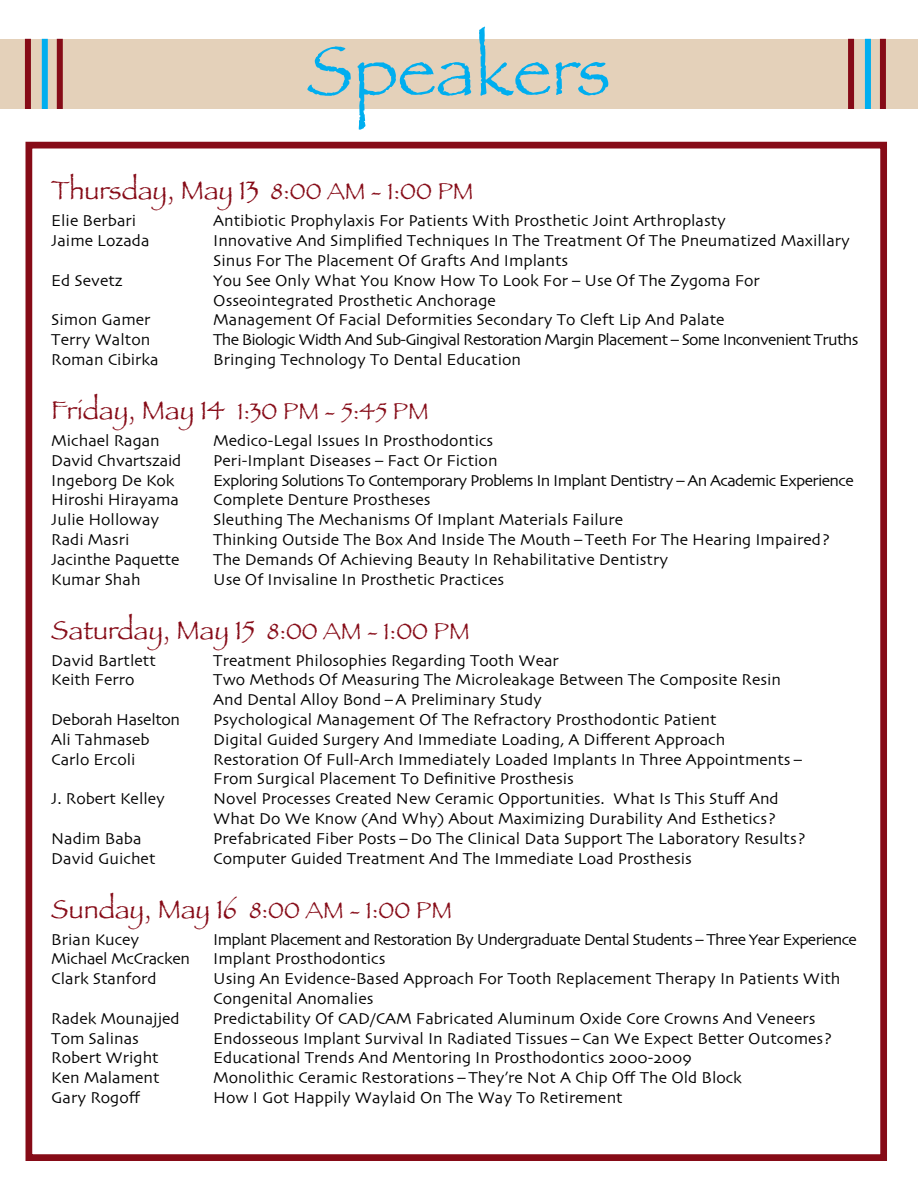
<style>
.page{position:relative;width:918px;height:1188px;background:#fff}
.page>*{position:absolute;margin:0;border:0;box-sizing:border-box;transform-origin:0 0}
.t1{font:72px "Papyrus";color:#00aeef}
.t2{font:27px "Papyrus";color:#860b17}
.t3{font:24px "Papyrus";color:#860b17}
.t4{font:16.5px/19.8px "Skia";color:#000}
.t5{font:16.5px "Skia";letter-spacing:-.04em;color:#000}
.t6{font:16.5px "Skia";letter-spacing:-.045em;color:#000}
.t7{font:16.5px "Skia";letter-spacing:-.02em;color:#000}
.s1{font-size:24px}
.s2{font-size:27px}
</style>
<div class="page">
<div style="left:26px;top:142px;width:861px;height:1019px;border:7px solid #860b17"></div>
<div style="left:0;top:39px;width:917px;height:70px;background:#e4d1ba"></div>
<div style="left:25px;top:39px;width:6px;height:70px;background:#860b17"></div>
<div style="left:57px;top:39px;width:6px;height:70px;background:#860b17"></div>
<div style="left:42px;top:39px;width:6px;height:70px;background:#00aeef"></div>
<div style="left:848px;top:39px;width:6px;height:70px;background:#860b17"></div>
<div style="left:880px;top:39px;width:6px;height:70px;background:#860b17"></div>
<div style="left:865px;top:39px;width:6px;height:70px;background:#00aeef"></div>
<h1 class="t1" style="left:307px;top:27px;width:305px">Speakers</h1>
<h2 class="t2" style="left:51px;top:174px;width:424px">Thursday, May 13 <span class="s1">8:00 AM - 1:00 PM</span></h2>
<p class="t4" style="left:51px;top:212px;width:86px">Elie Berbari</p>
<p class="t4" style="left:213px;top:212px;width:514px">Antibiotic Prophylaxis For Patients With Prosthetic Joint Arthroplasty</p>
<p class="t4" style="left:51px;top:232px;width:100px">Jaime Lozada</p>
<p class="t4" style="left:213px;top:232px;width:638px">Innovative And Simplified Techniques In The Treatment Of The Pneumatized Maxillary<br>Sinus For The Placement Of Grafts And Implants</p>
<p class="t4" style="left:51px;top:272px;width:73px">Ed Sevetz</p>
<p class="t4" style="left:213px;top:272px;width:548px">You See Only What You Know How To Look For – Use Of The Zygoma For<br>Osseointegrated Prosthetic Anchorage</p>
<p class="t4" style="left:51px;top:311px;width:101px">Simon Gamer</p>
<p class="t4" style="left:213px;top:311px;width:513px">Management Of Facial Deformities Secondary To Cleft Lip And Palate</p>
<p class="t4" style="left:51px;top:331px;width:101px">Terry Walton</p>
<p class="t6" style="left:213px;top:330px;width:647px">The Biologic Width And Sub-Gingival Restoration Margin Placement – Some Inconvenient Truths</p>
<p class="t4" style="left:51px;top:351px;width:109px">Roman Cibirka</p>
<p class="t4" style="left:213px;top:351px;width:309px">Bringing Technology To Dental Education</p>
<h3 class="t3" style="left:51px;top:397px;width:379px"><span class="s2">Friday, May 14</span> 1:30 PM - 5:45 PM</h3>
<p class="t4" style="left:51px;top:432px;width:110px">Michael Ragan</p>
<p class="t4" style="left:213px;top:432px;width:282px">Medico-Legal Issues In Prosthodontics</p>
<p class="t4" style="left:51px;top:452px;width:132px">David Chvartszaid</p>
<p class="t4" style="left:213px;top:452px;width:286px">Peri-Implant Diseases – Fact Or Fiction</p>
<p class="t4" style="left:51px;top:471px;width:125px">Ingeborg De Kok</p>
<p class="t5" style="left:213px;top:470px;width:642px">Exploring Solutions To Contemporary Problems In Implant Dentistry – An Academic Experience</p>
<p class="t4" style="left:51px;top:491px;width:129px">Hiroshi Hirayama</p>
<p class="t4" style="left:213px;top:491px;width:219px">Complete Denture Prostheses</p>
<p class="t4" style="left:51px;top:511px;width:110px">Julie Holloway</p>
<p class="t4" style="left:213px;top:511px;width:412px">Sleuthing The Mechanisms Of Implant Materials Failure</p>
<p class="t4" style="left:51px;top:531px;width:80px">Radi Masri</p>
<p class="t4" style="left:213px;top:531px;width:618px">Thinking Outside The Box And Inside The Mouth – Teeth For The Hearing Impaired?</p>
<p class="t4" style="left:51px;top:551px;width:130px">Jacinthe Paquette</p>
<p class="t4" style="left:213px;top:551px;width:456px">The Demands Of Achieving Beauty In Rehabilitative Dentistry</p>
<p class="t4" style="left:51px;top:570px;width:91px">Kumar Shah</p>
<p class="t4" style="left:213px;top:570px;width:293px">Use Of Invisaline In Prosthetic Practices</p>
<h2 class="t2" style="left:51px;top:614px;width:420px">Saturday, May 15 <span class="s1">8:00 AM - 1:00 PM</span></h2>
<p class="t4" style="left:51px;top:651px;width:106px">David Bartlett</p>
<p class="t4" style="left:213px;top:651px;width:347px">Treatment Philosophies Regarding Tooth Wear</p>
<p class="t4" style="left:51px;top:671px;width:85px">Keith Ferro</p>
<p class="t4" style="left:213px;top:671px;width:569px">Two Methods Of Measuring The Microleakage Between The Composite Resin<br>And Dental Alloy Bond – A Preliminary Study</p>
<p class="t7" style="left:51px;top:710px;width:130px">Deborah Haselton</p>
<p class="t4" style="left:213px;top:711px;width:505px">Psychological Management Of The Refractory Prosthodontic Patient</p>
<p class="t4" style="left:51px;top:731px;width:100px">Ali Tahmaseb</p>
<p class="t4" style="left:213px;top:731px;width:514px">Digital Guided Surgery And Immediate Loading, A Different Approach</p>
<p class="t4" style="left:51px;top:750px;width:86px">Carlo Ercoli</p>
<p class="t4" style="left:213px;top:750px;width:590px">Restoration Of Full-Arch Immediately Loaded Implants In Three Appointments –<br>From Surgical Placement To Definitive Prosthesis</p>
<p class="t4" style="left:51px;top:790px;width:115px">J. Robert Kelley</p>
<p class="t4" style="left:213px;top:790px;width:567px">Novel Processes Created New Ceramic Opportunities. What Is This Stuff And<br>What Do We Know (And Why) About Maximizing Durability And Esthetics?</p>
<p class="t4" style="left:51px;top:830px;width:92px">Nadim Baba</p>
<p class="t4" style="left:213px;top:830px;width:594px">Prefabricated Fiber Posts – Do The Clinical Data Support The Laboratory Results?</p>
<p class="t4" style="left:51px;top:849px;width:106px">David Guichet</p>
<p class="t4" style="left:213px;top:849px;width:480px">Computer Guided Treatment And The Immediate Load Prosthesis</p>
<h3 class="t3" style="left:51px;top:895px;width:402px"><span class="s2">Sunday, May 16</span> 8:00 AM - 1:00 PM</h3>
<p class="t4" style="left:51px;top:930px;width:90px">Brian Kucey</p>
<p class="t5" style="left:213px;top:929px;width:645px">Implant Placement and Restoration By Undergraduate Dental Students – Three Year Experience</p>
<p class="t7" style="left:51px;top:949px;width:140px">Michael McCracken</p>
<p class="t4" style="left:213px;top:950px;width:174px">Implant Prosthodontics</p>
<p class="t4" style="left:51px;top:970px;width:107px">Clark Stanford</p>
<p class="t4" style="left:213px;top:970px;width:629px">Using An Evidence-Based Approach For Tooth Replacement Therapy In Patients With<br>Congenital Anomalies</p>
<p class="t4" style="left:51px;top:1010px;width:130px">Radek Mounajjed</p>
<p class="t4" style="left:213px;top:1010px;width:604px">Predictability Of CAD/CAM Fabricated Aluminum Oxide Core Crowns And Veneers</p>
<p class="t4" style="left:51px;top:1029px;width:89px">Tom Salinas</p>
<p class="t4" style="left:213px;top:1029px;width:621px">Endosseous Implant Survival In Radiated Tissues – Can We Expect Better Outcomes?</p>
<p class="t4" style="left:51px;top:1049px;width:109px">Robert Wright</p>
<p class="t4" style="left:213px;top:1049px;width:480px">Educational Trends And Mentoring In Prosthodontics 2000-2009</p>
<p class="t4" style="left:51px;top:1069px;width:110px">Ken Malament</p>
<p class="t4" style="left:213px;top:1069px;width:530px">Monolithic Ceramic Restorations – They’re Not A Chip Off The Old Block</p>
<p class="t4" style="left:51px;top:1089px;width:90px">Gary Rogoff</p>
<p class="t4" style="left:213px;top:1089px;width:411px">How I Got Happily Waylaid On The Way To Retirement</p>
</div>
